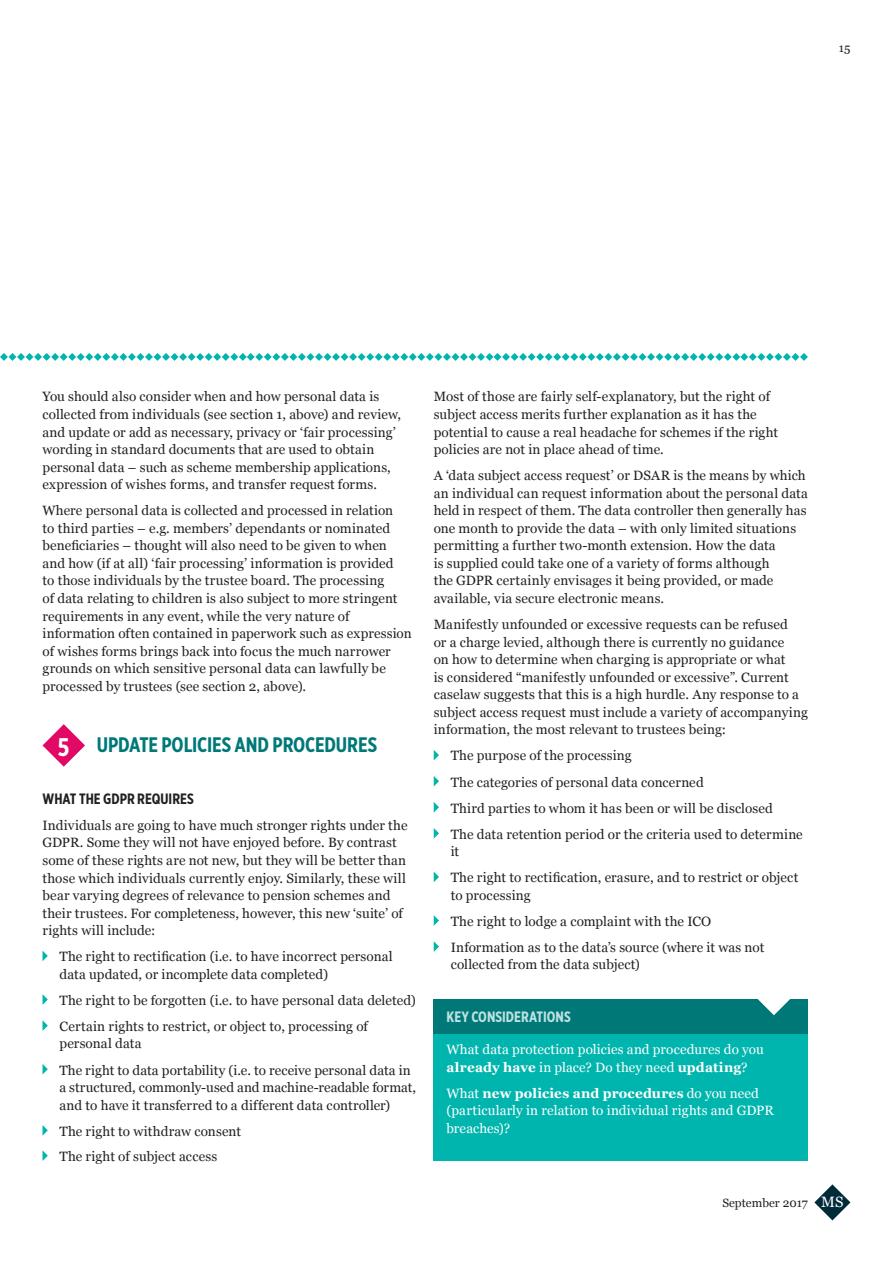
<style>
.page{position:relative;width:893px;height:1263px;background:#fff}
.page>*{position:absolute;margin:0;border:0;box-sizing:border-box;transform-origin:0 0}
.t1{font:700 21px "Gotham X Narrow";letter-spacing:-.01em;color:#007878}
.t2{font:700 15px "Gotham X Narrow";color:#231f20}
.t3{font:700 15px "Gotham X Narrow";color:#bee3e2}
.t4{font:13.5px/17.5px "Georgia";letter-spacing:.01em;color:#231f20}
.t5{font:13.5px/17.5px "Georgia";letter-spacing:.01em;color:#fff}
.t6{font:12px "Georgia";color:#231f20}
.s1{font-size:25.5px;color:#fff}
.s2{font-weight:700}
.s3{font-size:15px;color:#fff}
</style>
<div class="page">
<div style="left:434px;top:999px;width:374px;height:162px;background:#00b5ae"></div>
<div style="left:434px;top:999px;width:374px;height:34px;background:#007878"></div>
<svg style="left:757px;top:999px;width:33px;height:16px"></svg>
<svg style="left:43px;top:724px;width:42px;height:43px"></svg>
<svg style="left:43px;top:951px;width:5px;height:10px"></svg>
<svg style="left:43px;top:994px;width:5px;height:11px"></svg>
<svg style="left:43px;top:1021px;width:5px;height:10px"></svg>
<svg style="left:43px;top:1064px;width:5px;height:10px"></svg>
<svg style="left:43px;top:1125px;width:5px;height:10px"></svg>
<svg style="left:43px;top:1151px;width:5px;height:10px"></svg>
<svg style="left:434px;top:750px;width:5px;height:10px"></svg>
<svg style="left:434px;top:776px;width:5px;height:10px"></svg>
<svg style="left:434px;top:802px;width:5px;height:10px"></svg>
<svg style="left:434px;top:828px;width:5px;height:11px"></svg>
<svg style="left:434px;top:872px;width:5px;height:10px"></svg>
<svg style="left:434px;top:915px;width:5px;height:11px"></svg>
<svg style="left:434px;top:941px;width:5px;height:11px"></svg>
<svg style="left:0;top:353px;width:808px;height:8px"></svg>
<svg style="left:814px;top:1184px;width:36px;height:36px"></svg>
<p class="t6" style="left:839px;top:41px;width:13px">15</p>
<p class="t4" style="left:43px;top:388px;width:360px">You should also consider when and how personal data is collected from individuals (see section 1, above) and review, and update or add as necessary, privacy or ‘fair processing’ wording in standard documents that are used to obtain personal data – such as scheme membership applications, expression of wishes forms, and transfer request forms.</p>
<p class="t4" style="left:43px;top:502px;width:371px">Where personal data is collected and processed in relation<br>to third parties – e.g. members’ dependants or nominated beneficiaries – thought will also need to be given to when and how (if at all) ‘fair processing’ information is provided<br>to those individuals by the trustee board. The processing<br>of data relating to children is also subject to more stringent requirements in any event, while the very nature of information often contained in paperwork such as expression of wishes forms brings back into focus the much narrower grounds on which sensitive personal data can lawfully be processed by trustees (see section 2, above).</p>
<h1 class="t1" style="left:58px;top:731px;width:321px"><span class="s1">5</span> UPDATE POLICIES AND PROCEDURES</h1>
<p class="t2" style="left:43px;top:789px;width:153px">WHAT THE GDPR REQUIRES</p>
<p class="t4" style="left:43px;top:816px;width:367px">Individuals are going to have much stronger rights under the GDPR. Some they will not have enjoyed before. By contrast some of these rights are not new, but they will be better than those which individuals currently enjoy. Similarly, these will bear varying degrees of relevance to pension schemes and their trustees. For completeness, however, this new ‘suite’ of rights will include:</p>
<p class="t4" style="left:60px;top:948px;width:335px">The right to rectification (i.e. to have incorrect personal data updated, or incomplete data completed)</p>
<p class="t4" style="left:60px;top:987px;width:358px;line-height:26.1px">The right to be forgotten (i.e. to have personal data deleted)<br>Certain rights to restrict, or object to, processing of</p>
<p class="t4" style="left:60px;top:1031px;width:353px;line-height:26.1px">personal data<br>The right to data portability (i.e. to receive personal data in</p>
<p class="t4" style="left:60px;top:1078px;width:358px">a structured, commonly-used and machine-readable format, and to have it transferred to a different data controller)</p>
<p class="t4" style="left:60px;top:1118px;width:183px;line-height:25.3px">The right to withdraw consent<br>The right of subject access</p>
<p class="t4" style="left:434px;top:388px;width:346px">Most of those are fairly self-explanatory, but the right of subject access merits further explanation as it has the potential to cause a real headache for schemes if the right policies are not in place ahead of time.</p>
<p class="t4" style="left:434px;top:467px;width:376px">A ‘data subject access request’ or DSAR is the means by which an individual can request information about the personal data held in respect of them. The data controller then generally has one month to provide the data – with only limited situations permitting a further two-month extension. How the data<br>is supplied could take one of a variety of forms although<br>the GDPR certainly envisages it being provided, or made available, via secure electronic means.</p>
<p class="t4" style="left:434px;top:616px;width:376px">Manifestly unfounded or excessive requests can be refused<br>or a charge levied, although there is currently no guidance<br>on how to determine when charging is appropriate or what<br>is considered “manifestly unfounded or excessive”. Current caselaw suggests that this is a high hurdle. Any response to a subject access request must include a variety of accompanying information, the most relevant to trustees being:</p>
<p class="t4" style="left:451px;top:743px;width:353px;line-height:26.1px">The purpose of the processing<br>The categories of personal data concerned<br>Third parties to whom it has been or will be disclosed<br>The data retention period or the criteria used to determine</p>
<p class="t4" style="left:451px;top:838px;width:349px;line-height:26.1px">it<br>The right to rectification, erasure, and to restrict or object</p>
<p class="t4" style="left:451px;top:882px;width:315px;line-height:26.1px">to processing<br>The right to lodge a complaint with the ICO<br>Information as to the data’s source (where it was not</p>
<p class="t4" style="left:451px;top:956px;width:191px">collected from the data subject)</p>
<p class="t3" style="left:446px;top:1007px;width:126px">KEY CONSIDERATIONS</p>
<p class="t5" style="left:446px;top:1040px;width:319px">What data protection policies and procedures do you <span class="s2">already have</span> in place? Do they need <span class="s2">updating</span>?</p>
<p class="t5" style="left:446px;top:1084px;width:329px">What <span class="s2">new policies and procedures</span> do you need (particularly in relation to individual rights and GDPR breaches)?</p>
<p class="t6" style="left:722px;top:1196px;width:123px">September 2017 <span class="s3">MS</span></p>
</div>
